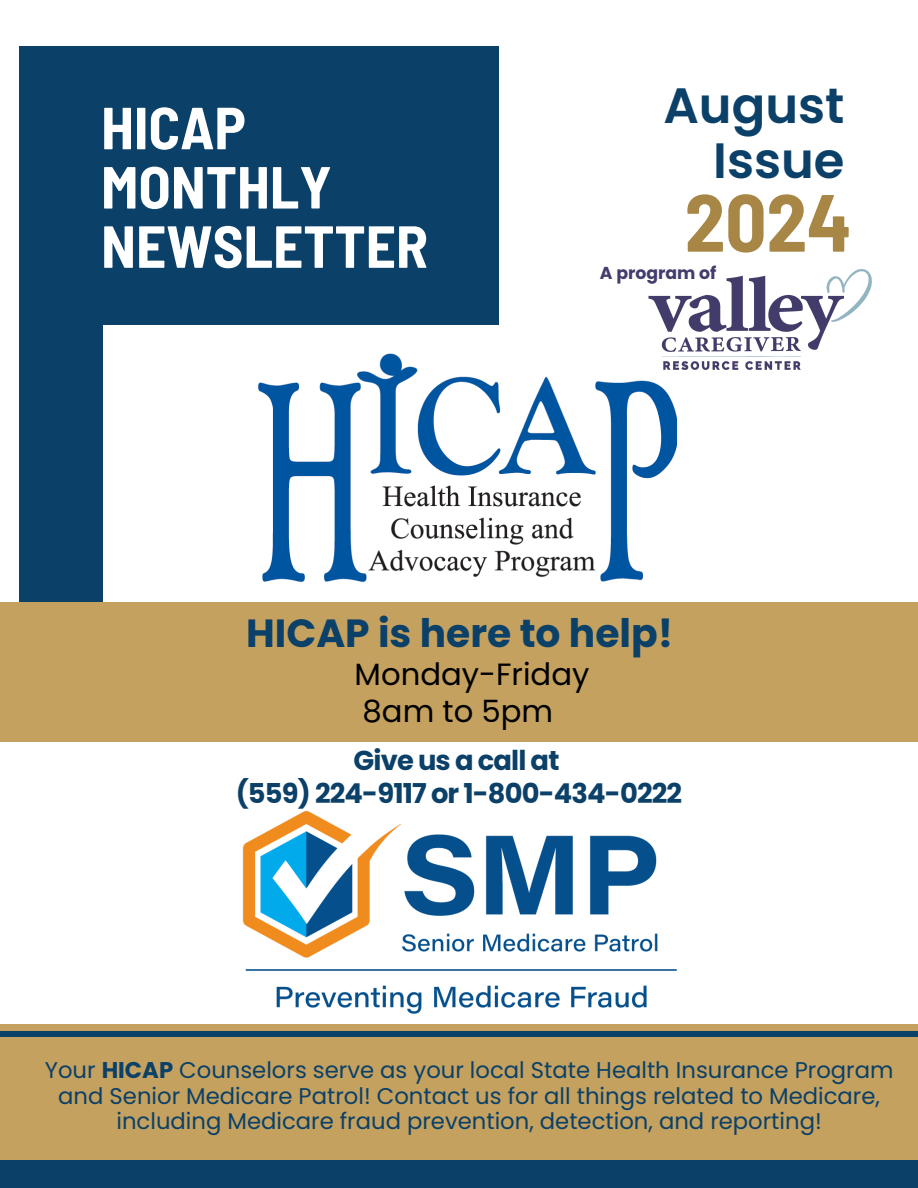
<style>
.page{position:relative;width:918px;height:1188px;background:#fff}
.page>*{position:absolute;margin:0;border:0;box-sizing:border-box;transform-origin:0 0}
.t1{font:700 semi-condensed 81px "Barlow";color:#a88746}
.t2{font:700 semi-condensed 59.25px/59.2px "Barlow";color:#fff}
.t3{font:600 49.65px/55.5px "Poppins";color:#0b4068;text-align:right}
.t4{font:700 39.3px "Poppins";color:#0b4068}
.t5{font:30.75px "Poppins";color:#000}
.t6{font:700 27.3px/32.7px "Poppins";letter-spacing:-.03em;color:#0b4068;text-align:center}
.t7{font:22.8px/25.2px "Poppins";color:#0b4068;text-align:center}
.t8{font:700 17.25px "Poppins";color:#423d6d}
.s1{font-weight:700}
</style>
<div class="page">
<div style="left:20px;top:46px;width:479px;height:598px;background:#0b4068"></div>
<img style="left:103px;top:326px;width:732px;height:277px">
<div style="left:0;top:603px;width:918px;height:139px;background:#c4a15f"></div>
<div style="left:0;top:1133px;width:918px;height:55px;background:#0b4068"></div>
<div style="left:0;top:1024px;width:918px;height:136px;background:#c4a15f"></div>
<img style="left:242px;top:810px;width:435px;height:204px">
<img style="left:640px;top:269px;width:232px;height:108px">
<div style="left:0;top:1031px;width:918px;height:6px;background:#0b4068"></div>
<h3 class="t2" style="left:101px;top:96px;width:329px">HICAP<br>MONTHLY<br>NEWSLETTER</h3>
<p class="t3" style="left:663px;top:78px;width:183px">August<br>Issue</p>
<p class="t1" style="left:685px;top:171px;width:168px">2024</p>
<p class="t8" style="left:600px;top:261px;width:118px">A program of</p>
<h4 class="t4" style="left:246px;top:606px;width:428px">HICAP is here to help!</h4>
<h5 class="t5" style="left:355px;top:653px;width:236px">Monday-Friday</h5>
<h5 class="t5" style="left:363px;top:690px;width:192px">8am to 5pm</h5>
<h1 class="t6" style="left:236px;top:744px;width:448px">Give us a call at<br>(559) 224-9117 or 1-800-434-0222</h1>
<p class="t7" style="left:45px;top:1058px;width:850px">Your <span class="s1">HICAP</span> Counselors serve as your local State Health Insurance Program and Senior Medicare Patrol! Contact us for all things related to Medicare, including Medicare fraud prevention, detection, and reporting!</p>
</div>
